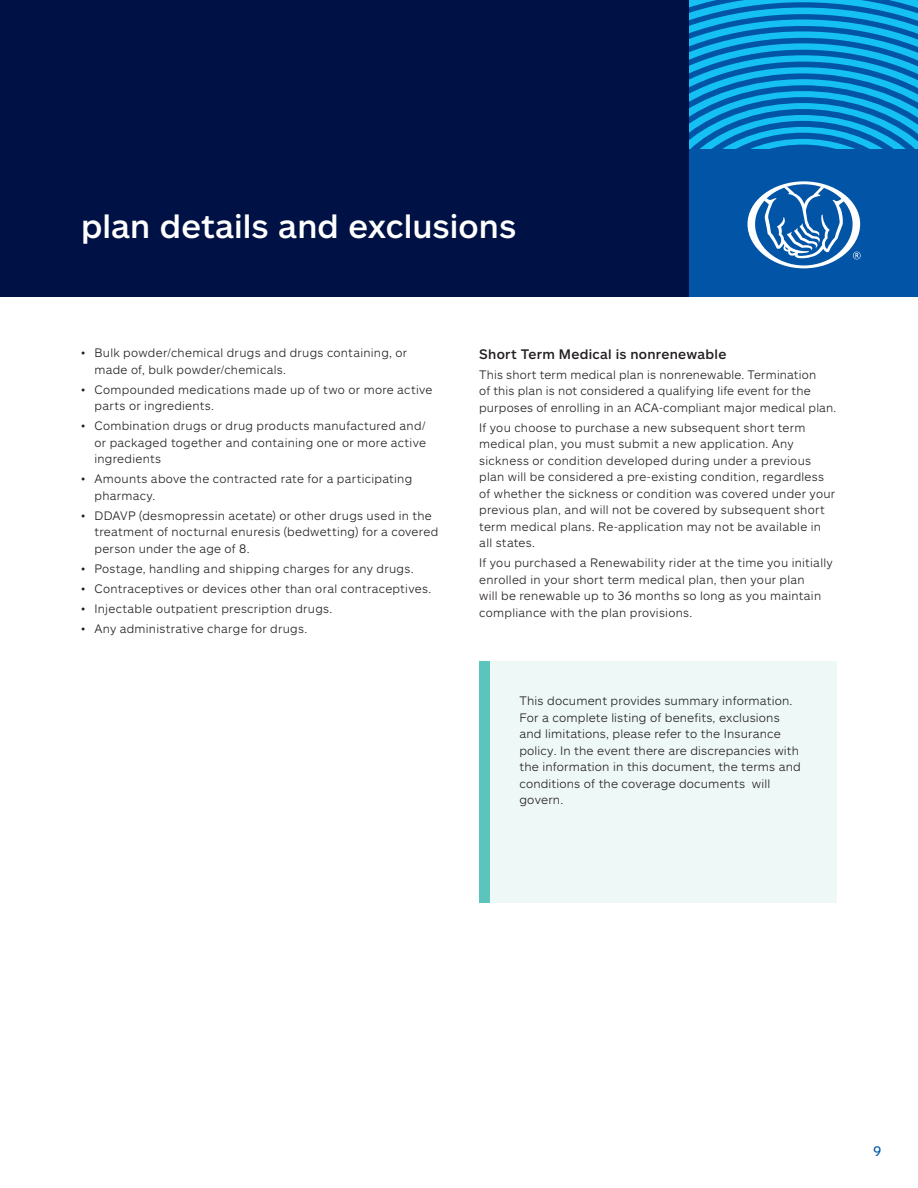
<style>
.page{position:relative;width:918px;height:1188px;background:#fff}
.page>*{position:absolute;margin:0;border:0;box-sizing:border-box;transform-origin:0 0}
.t1{font:500 33px "Allstate Sans";color:#fff}
.t2{font:500 13.5px "Allstate Sans";letter-spacing:.02em;color:#231f20}
.t3{font:13.5px "Allstate Sans";color:#0154a6}
.t4{font:300 12px/16.5px "Allstate Sans";letter-spacing:.02em;color:#231f20}
</style>
<div class="page">
<div style="left:479px;top:662px;width:358px;height:241px;background:#eef8f7"></div>
<div style="left:479px;top:662px;width:11px;height:241px;background:#5ac4bd"></div>
<div style="left:0;top:0;width:918px;height:297px;background:#001145"></div>
<div style="left:689px;top:146px;width:229px;height:151px;background:#0154a6"></div>
<svg style="left:689px;top:0;width:229px;height:148px;background:#0b8dce"></svg>
<svg style="left:748px;top:181px;width:113px;height:87px"></svg>
<h1 class="t1" style="left:81px;top:205px;width:437px">plan details and exclusions</h1>
<p class="t4" style="left:94px;top:344px;width:314px;text-indent:-14px">• Bulk powder/chemical drugs and drugs containing, or made of, bulk powder/chemicals.</p>
<p class="t4" style="left:94px;top:381px;width:339px;text-indent:-14px">• Compounded medications made up of two or more active parts or ingredients.</p>
<p class="t4" style="left:94px;top:417px;width:333px;text-align:justify;text-indent:-14px">• Combination drugs or drug products manufactured and/ or packaged together and containing one or more active ingredients</p>
<p class="t4" style="left:94px;top:470px;width:319px;text-indent:-14px">• Amounts above the contracted rate for a participating pharmacy.</p>
<p class="t4" style="left:94px;top:507px;width:345px;text-indent:-14px">• DDAVP (desmopressin acetate) or other drugs used in the treatment of nocturnal enuresis (bedwetting) for a covered person under the age of 8.</p>
<p class="t4" style="left:81px;top:560px;width:334px">• Postage, handling and shipping charges for any drugs.</p>
<p class="t4" style="left:81px;top:580px;width:352px">• Contraceptives or devices other than oral contraceptives.</p>
<p class="t4" style="left:81px;top:600px;width:253px">• Injectable outpatient prescription drugs.</p>
<p class="t4" style="left:81px;top:620px;width:228px">• Any administrative charge for drugs.</p>
<p class="t2" style="left:479px;top:345px;width:249px">Short Term Medical is nonrenewable</p>
<p class="t4" style="left:479px;top:366px;width:359px">This short term medical plan is nonrenewable. Termination<br>of this plan is not considered a qualifying life event for the purposes of enrolling in an ACA-compliant major medical plan.</p>
<p class="t4" style="left:479px;top:419px;width:357px">If you choose to purchase a new subsequent short term medical plan, you must submit a new application. Any sickness or condition developed during under a previous plan will be considered a pre-existing condition, regardless of whether the sickness or condition was covered under your previous plan, and will not be covered by subsequent short term medical plans. Re-application may not be available in all states.</p>
<p class="t4" style="left:479px;top:554px;width:355px">If you purchased a Renewability rider at the time you initially enrolled in your short term medical plan, then your plan<br>will be renewable up to 36 months so long as you maintain compliance with the plan provisions.</p>
<p class="t4" style="left:519px;top:692px;width:283px">This document provides summary information.<br>For a complete listing of benefits, exclusions and limitations, please refer to the Insurance policy. In the event there are discrepancies with the information in this document, the terms and conditions of the coverage documents will govern.</p>
<p class="t3" style="left:874px;top:1142px;width:9px">9</p>
</div>
